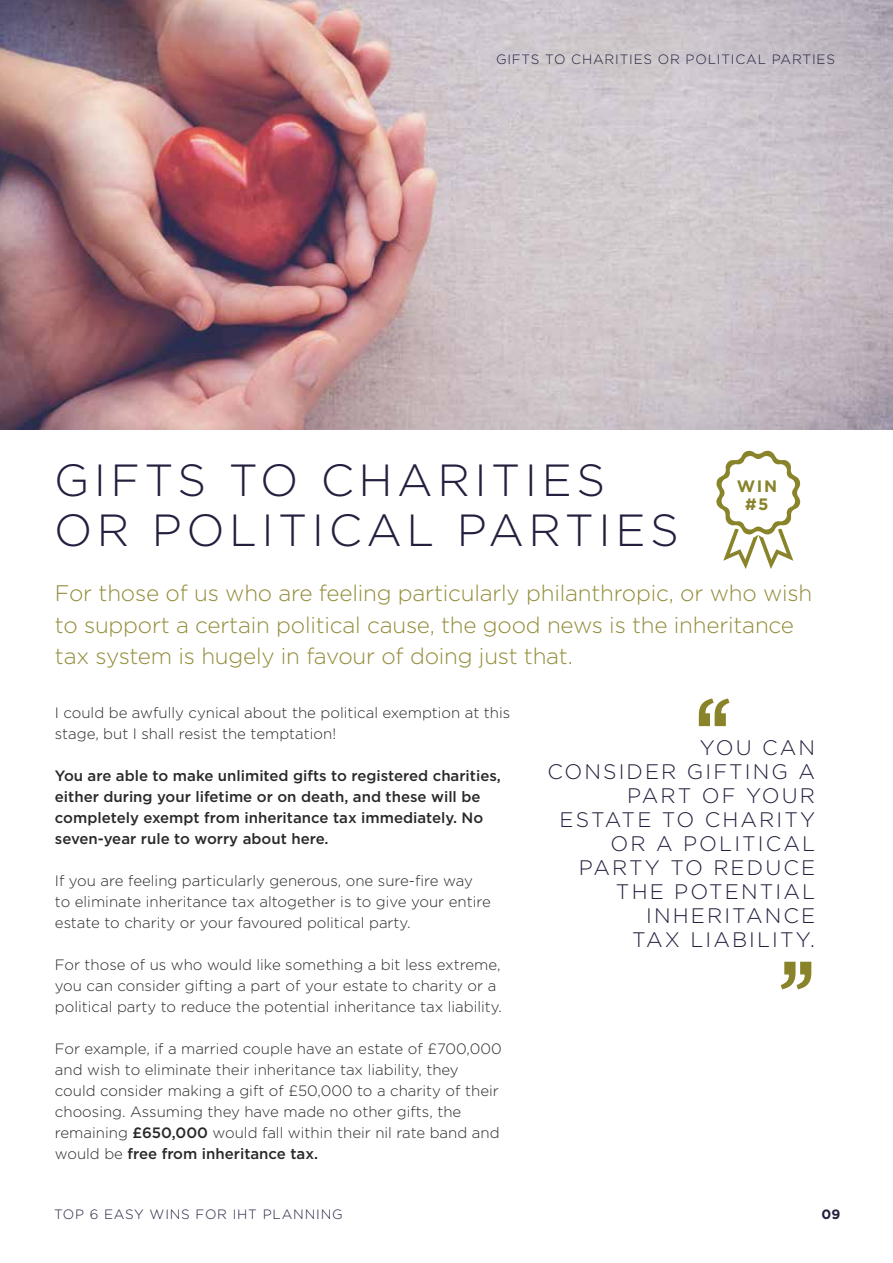
<style>
.page{position:relative;width:893px;height:1263px;background:#fff}
.page>*{position:absolute;margin:0;border:0;box-sizing:border-box;transform-origin:0 0}
.t1{font:300 45px/49.5px "Gotham HTF";letter-spacing:.1em;color:#231f3e}
.t2{font:300 22.5px/31.5px "Gotham HTF";letter-spacing:-.01em;color:#938c39}
.t3{font:300 21px/24px "Gotham HTF";letter-spacing:.1em;color:#231f3e;text-align:right}
.t4{font:700 16.5px/18px "Gotham HTF";color:#89832a;text-align:center}
.t5{font:300 15px/21px "Gotham HTF";color:#292929}
.t6{font:500 15px/21px "Gotham HTF";color:#292929}
.t7{font:300 13.5px "Gotham HTF";letter-spacing:.06em;color:#231f3e}
.t8{font:700 13.5px "Gotham HTF";color:#231f3e}
.s1{font-weight:500}
</style>
<div class="page">
<img style="left:0;top:0;width:893px;height:429px">
<svg style="left:699px;top:698px;width:30px;height:28px"></svg>
<svg style="left:781px;top:962px;width:30px;height:27px"></svg>
<svg style="left:716px;top:450px;width:85px;height:119px"></svg>
<p class="t7" style="left:496px;top:52px;width:341px">GIFTS TO CHARITIES OR POLITICAL PARTIES</p>
<h1 class="t1" style="left:54px;top:455px;width:626px">GIFTS TO CHARITIES<br>OR POLITICAL PARTIES</h1>
<h2 class="t2" style="left:55px;top:577px;width:759px">For those of us who are feeling particularly philanthropic, or who wish to support a certain political cause, the good news is the inheritance tax system is hugely in favour of doing just that.</h2>
<p class="t4" style="left:737px;top:476px;width:42px">WIN #5</p>
<p class="t5" style="left:55px;top:702px;width:457px">I could be awfully cynical about the political exemption at this stage, but I shall resist the temptation!</p>
<p class="t6" style="left:55px;top:765px;width:448px">You are able to make unlimited gifts to registered charities, either during your lifetime or on death, and these will be completely exempt from inheritance tax immediately. No seven-year rule to worry about here.</p>
<p class="t5" style="left:55px;top:870px;width:437px">If you are feeling particularly generous, one sure-fire way to eliminate inheritance tax altogether is to give your entire estate to charity or your favoured political party.</p>
<p class="t5" style="left:55px;top:954px;width:449px">For those of us who would like something a bit less extreme, you can consider gifting a part of your estate to charity or a political party to reduce the potential inheritance tax liability.</p>
<p class="t5" style="left:55px;top:1038px;width:448px">For example, if a married couple have an estate of £700,000 and wish to eliminate their inheritance tax liability, they could consider making a gift of £50,000 to a charity of their choosing. Assuming they have made no other gifts, the remaining <span class="s1">£650,000</span> would fall within their nil rate band and would be <span class="s1">free from inheritance tax.</span></p>
<h3 class="t3" style="left:547px;top:735px;width:269px">YOU CAN<br>CONSIDER GIFTING A<br>PART OF YOUR<br>ESTATE TO CHARITY<br>OR A POLITICAL<br>PARTY TO REDUCE<br>THE POTENTIAL<br>INHERITANCE<br>TAX LIABILITY.</h3>
<p class="t7" style="left:54px;top:1207px;width:290px">TOP 6 EASY WINS FOR IHT PLANNING</p>
<p class="t8" style="left:822px;top:1206px;width:20px">09</p>
</div>
